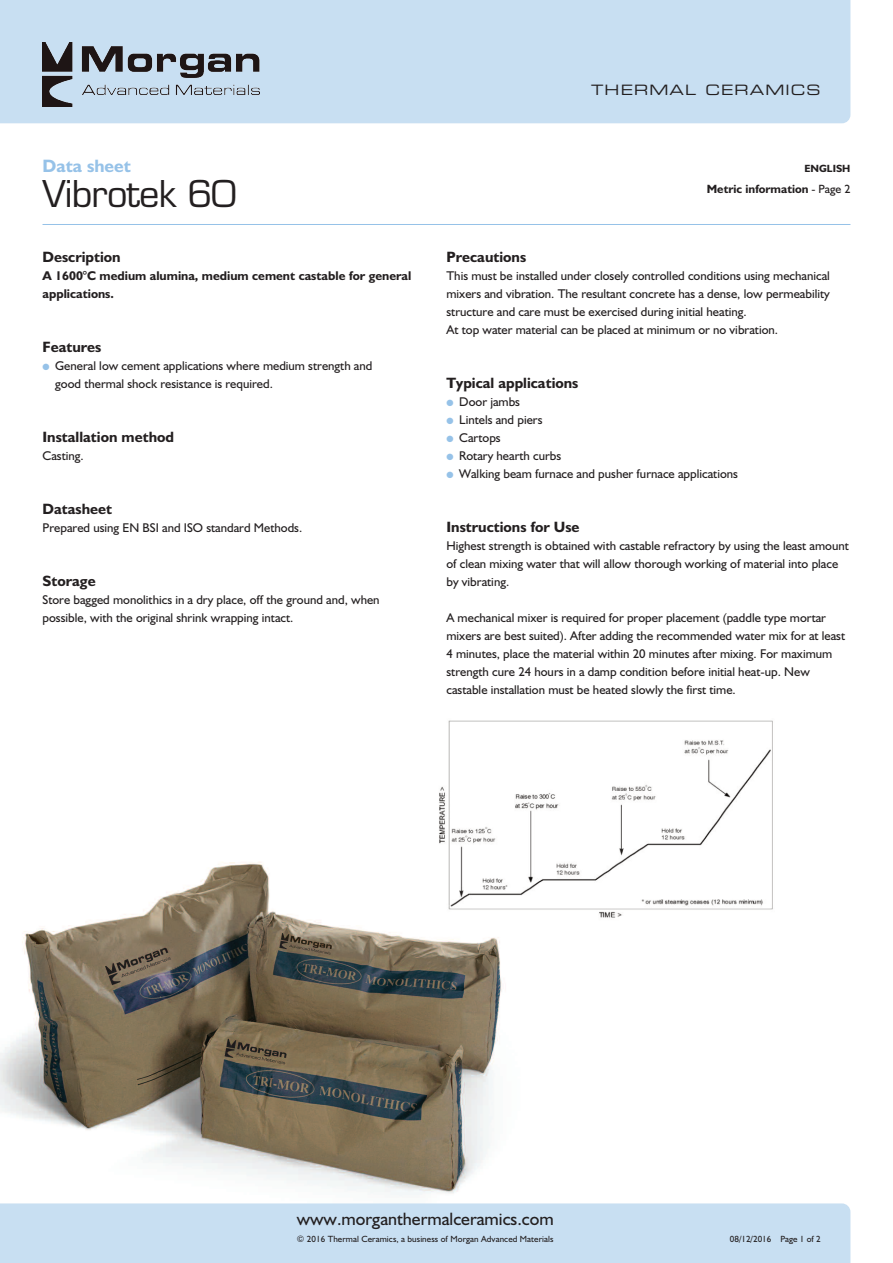
<style>
.page{position:relative;width:893px;height:1263px;background:#fff}
.page>*{position:absolute;margin:0;border:0;box-sizing:border-box;transform-origin:0 0}
.t1{font:36px "Eurostile";letter-spacing:-.02em;color:#231f20}
.t2{font:18px "Humanist 521 BT";color:#231f20}
.t3{font:700 18px "Humanist 521 BT";color:#96c2e8}
.t4{font:700 15px "Humanist 521 BT";color:#231f20}
.t5{font:14.25px "Eurostile Extended Two";letter-spacing:.08em;color:#231f20}
.t6{font:12.75px/18px "Humanist 521 BT";color:#231f20}
.t7{font:700 12.75px/18px "Humanist 521 BT";color:#231f20}
.t8{font:700 12px "Humanist 521 BT";color:#231f20}
.t9{font:700 10.5px "Humanist 521 BT";color:#231f20}
.t10{font:9px "Humanist 521 BT";letter-spacing:.01em;color:#231f20}
.s1{color:#96c2e8}
.s2{font-weight:400}
</style>
<div class="page">
<img style="left:0;top:862px;width:502px;height:334px">
<div style="left:0;top:0;width:850px;height:123px;background:#c8dff2"></div>
<img style="left:43px;top:43px;width:217px;height:63px">
<div style="left:0;top:1203px;width:850px;height:60px;background:#c8dff2"></div>
<hr style="left:43px;top:224px;width:807px;height:1px;background:#96c2e8">
<img style="left:431px;top:720px;width:342px;height:200px">
<h2 class="t3" style="left:43px;top:156px;width:90px">Data sheet</h2>
<h1 class="t1" style="left:43px;top:180px;width:195px">Vibrotek 60</h1>
<p class="t4" style="left:43px;top:248px;width:80px">Description</p>
<p class="t7" style="left:43px;top:266px;width:370px">A 1600°C medium alumina, medium cement castable for general applications.</p>
<p class="t4" style="left:43px;top:338px;width:60px">Features</p>
<p class="t6" style="left:55px;top:356px;width:319px;text-indent:-13px"><span class="s1">●</span> General low cement applications where medium strength and good thermal shock resistance is required.</p>
<p class="t4" style="left:43px;top:428px;width:133px">Installation method</p>
<p class="t6" style="left:43px;top:446px;width:43px">Casting.</p>
<p class="t4" style="left:43px;top:500px;width:71px">Datasheet</p>
<p class="t6" style="left:43px;top:518px;width:261px">Prepared using EN BSI and ISO standard Methods.</p>
<p class="t4" style="left:43px;top:572px;width:55px">Storage</p>
<p class="t6" style="left:43px;top:590px;width:339px">Store bagged monolithics in a dry place, off the ground and, when possible, with the original shrink wrapping intact.</p>
<p class="t5" style="left:591px;top:85px;width:231px">THERMAL CERAMICS</p>
<p class="t9" style="left:804px;top:162px;width:47px">ENGLISH</p>
<p class="t8" style="left:707px;top:182px;width:145px">Metric information <span class="s2">- Page 2</span></p>
<p class="t4" style="left:446px;top:248px;width:81px">Precautions</p>
<p class="t6" style="left:446px;top:266px;width:385px">This must be installed under closely controlled conditions using mechanical mixers and vibration. The resultant concrete has a dense, low permeability structure and care must be exercised during initial heating.<br>At top water material can be placed at minimum or no vibration.</p>
<p class="t4" style="left:446px;top:374px;width:133px">Typical applications</p>
<p class="t6" style="left:446px;top:392px;width:75px"><span class="s1">●</span> Door jambs</p>
<p class="t6" style="left:446px;top:410px;width:98px"><span class="s1">●</span> Lintels and piers</p>
<p class="t6" style="left:446px;top:428px;width:56px"><span class="s1">●</span> Cartops</p>
<p class="t6" style="left:446px;top:446px;width:116px"><span class="s1">●</span> Rotary hearth curbs</p>
<p class="t6" style="left:446px;top:464px;width:293px"><span class="s1">●</span> Walking beam furnace and pusher furnace applications</p>
<p class="t4" style="left:446px;top:518px;width:135px">Instructions for Use</p>
<p class="t6" style="left:446px;top:536px;width:404px">Highest strength is obtained with castable refractory by using the least amount of clean mixing water that will allow thorough working of material into place by vibrating.</p>
<p class="t6" style="left:446px;top:608px;width:400px">A mechanical mixer is required for proper placement (paddle type mortar mixers are best suited). After adding the recommended water mix for at least 4 minutes, place the material within 20 minutes after mixing. For maximum strength cure 24 hours in a damp condition before initial heat-up. New castable installation must be heated slowly the first time.</p>
<h2 class="t2" style="left:297px;top:1208px;width:259px">www.morganthermalceramics.com</h2>
<p class="t10" style="left:297px;top:1233px;width:258px">© 2016 Thermal Ceramics, a business of Morgan Advanced Materials</p>
<p class="t10" style="left:730px;top:1233px;width:92px">08/12/2016 Page 1 of 2</p>
</div>
